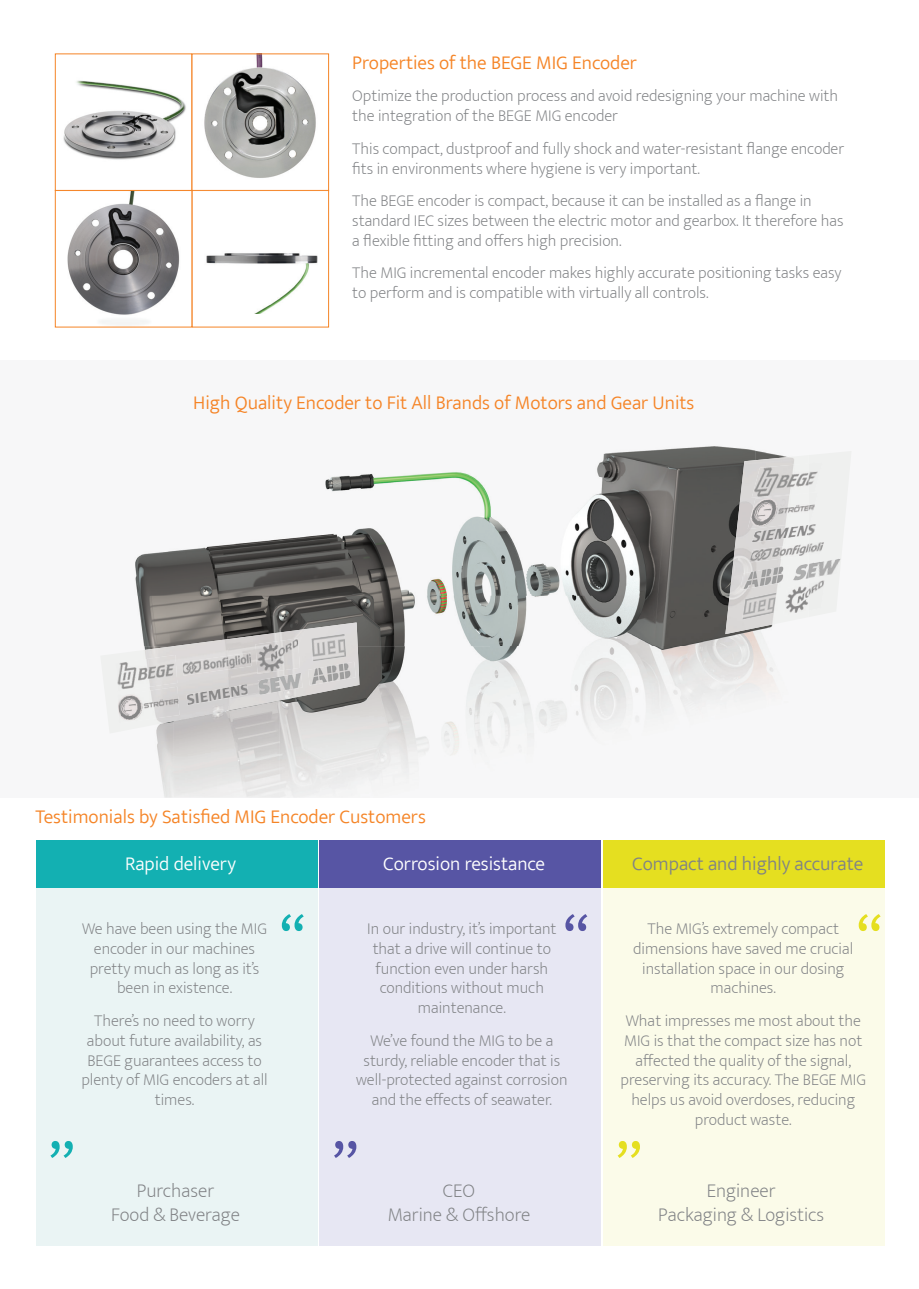
<style>
.page{position:relative;width:919px;height:1289px;background:#fff}
.page>*{position:absolute;margin:0;border:0;box-sizing:border-box;transform-origin:0 0}
.t1{font:300 72px "Ek Mukta";color:#13b0b2}
.t2{font:300 72px "Ek Mukta";color:#f58426}
.t3{font:300 72px "Ek Mukta";color:#5755a4}
.t4{font:300 72px "Ek Mukta";color:#e5df20}
.t5{font:300 19.5px "Ek Mukta";color:#f58426}
.t6{font:200 19.5px/23.4px "Ek Mukta";color:#808285;text-align:center}
.t7{font:300 19.5px "Ek Mukta";color:#fff}
.t8{font:300 19.5px "Ek Mukta";color:#808385}
.t9{font:200 16.5px/19.8px "Ek Mukta";color:#808285;text-align:center}
.s1{color:#e5df20}
</style>
<div class="page">
<div style="left:0;top:360px;width:918px;height:437px;background:#f7f7f8"></div>
<div style="left:36px;top:840px;width:281px;height:48px;background:#13b0b2"></div>
<div style="left:36px;top:888px;width:281px;height:358px;background:#eaf4f4"></div>
<img style="left:63px;top:80px;width:123px;height:245px">
<div style="left:55px;top:53px;width:137px;height:138px;border:1px solid #f58426"></div>
<img style="left:206px;top:253px;width:112px;height:60px">
<div style="left:55px;top:190px;width:137px;height:137px;border:1px solid #f58426"></div>
<img style="left:135px;top:446px;width:620px;height:149px">
<img style="left:755px;top:450px;width:22px;height:5px">
<img style="left:137px;top:595px;width:622px;height:51px">
<img style="left:156px;top:731px;width:17px;height:66px">
<img style="left:279px;top:646px;width:495px;height:151px">
<img style="left:173px;top:731px;width:106px;height:66px">
<div style="left:319px;top:840px;width:282px;height:48px;background:#5755a4"></div>
<div style="left:319px;top:888px;width:282px;height:358px;background:#e7e7f3"></div>
<div style="left:603px;top:840px;width:281px;height:48px;background:#e5df20"></div>
<div style="left:603px;top:888px;width:281px;height:358px;background:#fbfbe9"></div>
<img style="left:204px;top:55px;width:112px;height:123px">
<div style="left:192px;top:53px;width:137px;height:138px;border:1px solid #f58426"></div>
<img style="left:137px;top:622px;width:222px;height:109px">
<img style="left:186px;top:684px;width:62px;height:21px">
<img style="left:308px;top:661px;width:48px;height:24px">
<img style="left:255px;top:638px;width:45px;height:36px">
<img style="left:258px;top:672px;width:44px;height:23px">
<img style="left:116px;top:662px;width:5px;height:29px">
<img style="left:121px;top:655px;width:56px;height:31px">
<img style="left:725px;top:455px;width:70px;height:179px">
<svg style="left:808px;top:524px;width:17px;height:55px"></svg>
<img style="left:751px;top:529px;width:57px;height:13px">
<img style="left:808px;top:558px;width:33px;height:20px">
<img style="left:792px;top:563px;width:16px;height:18px">
<img style="left:740px;top:565px;width:50px;height:25px">
<img style="left:742px;top:592px;width:34px;height:27px">
<img style="left:808px;top:580px;width:17px;height:30px">
<img style="left:783px;top:583px;width:25px;height:33px">
<img style="left:808px;top:463px;width:14px;height:29px">
<img style="left:751px;top:463px;width:57px;height:30px">
<img style="left:182px;top:652px;width:69px;height:23px">
<img style="left:311px;top:633px;width:35px;height:28px">
<img style="left:117px;top:695px;width:4px;height:28px">
<img style="left:121px;top:686px;width:58px;height:37px">
<img style="left:808px;top:541px;width:16px;height:14px">
<img style="left:749px;top:543px;width:59px;height:19px">
<img style="left:808px;top:493px;width:9px;height:29px">
<img style="left:747px;top:493px;width:61px;height:36px">
<p class="t5" style="left:352px;top:51px;width:286px">Properties of the BEGE MIG Encoder</p>
<p class="t9" style="left:352px;top:86px;width:487px;text-align:left">Optimize the production process and avoid redesigning your machine with the integration of the BEGE MIG encoder</p>
<p class="t9" style="left:352px;top:139px;width:493px;text-align:left">This compact, dustproof and fully shock and water-resistant flange encoder fits in environments where hygiene is very important.</p>
<p class="t9" style="left:352px;top:191px;width:492px;text-align:left">The BEGE encoder is compact, because it can be installed as a flange in standard IEC sizes between the electric motor and gearbox. It therefore has a flexible fitting and offers high precision.</p>
<p class="t9" style="left:352px;top:263px;width:491px;text-align:left">The MIG incremental encoder makes highly accurate positioning tasks easy to perform and is compatible with virtually all controls.</p>
<p class="t5" style="left:193px;top:391px;width:502px">High Quality Encoder to Fit All Brands of Motors and Gear Units</p>
<p class="t5" style="left:35px;top:804px;width:392px">Testimonials by Satisfied MIG Encoder Customers</p>
<p class="t7" style="left:125px;top:852px;width:113px">Rapid delivery</p>
<p class="t7" style="left:383px;top:852px;width:163px">Corrosion resistance</p>
<p class="t8" style="left:632px;top:852px;width:233px">Compact and highly accurate</p>
<p class="t9" style="left:82px;top:918px;width:186px">We have been using the MIG encoder in our machines pretty much as long as it’s been in existence.</p>
<p class="t9" style="left:81px;top:1010px;width:188px">There’s no need to worry about future availability, as<br>BEGE guarantees access to plenty of MIG encoders at all times.</p>
<h1 class="t1" style="left:49px;top:1081px;width:28px">„</h1>
<h1 class="t1" style="left:280px;top:900px;width:27px">“</h1>
<h1 class="t3" style="left:563px;top:900px;width:27px">“</h1>
<p class="t9" style="left:367px;top:918px;width:191px">In our industry, it’s important that a drive will continue to function even under harsh conditions without much maintenance.</p>
<p class="t9" style="left:356px;top:1030px;width:213px">We’ve found the MIG to be a sturdy, reliable encoder that is well-protected against corrosion and the effects of seawater.</p>
<h1 class="t3" style="left:332px;top:1081px;width:28px">„</h1>
<h1 class="t2" style="left:823px;top:900px;width:61px">“<span class="s1">“</span></h1>
<p class="t9" style="left:633px;top:918px;width:221px">The MIG’s extremely compact dimensions have saved me crucial installation space in our dosing machines.</p>
<p class="t9" style="left:620px;top:1010px;width:247px">What impresses me most about the<br>MIG is that the compact size has not affected the quality of the signal, preserving its accuracy. The BEGE MIG helps us avoid overdoses, reducing product waste.</p>
<h1 class="t4" style="left:616px;top:1081px;width:28px">„</h1>
<p class="t6" style="left:111px;top:1179px;width:130px">Purchaser<br>Food &amp; Beverage</p>
<p class="t6" style="left:387px;top:1179px;width:144px">CEO<br>Marine &amp; Offshore</p>
<p class="t6" style="left:658px;top:1179px;width:168px">Engineer<br>Packaging &amp; Logistics</p>
</div>
